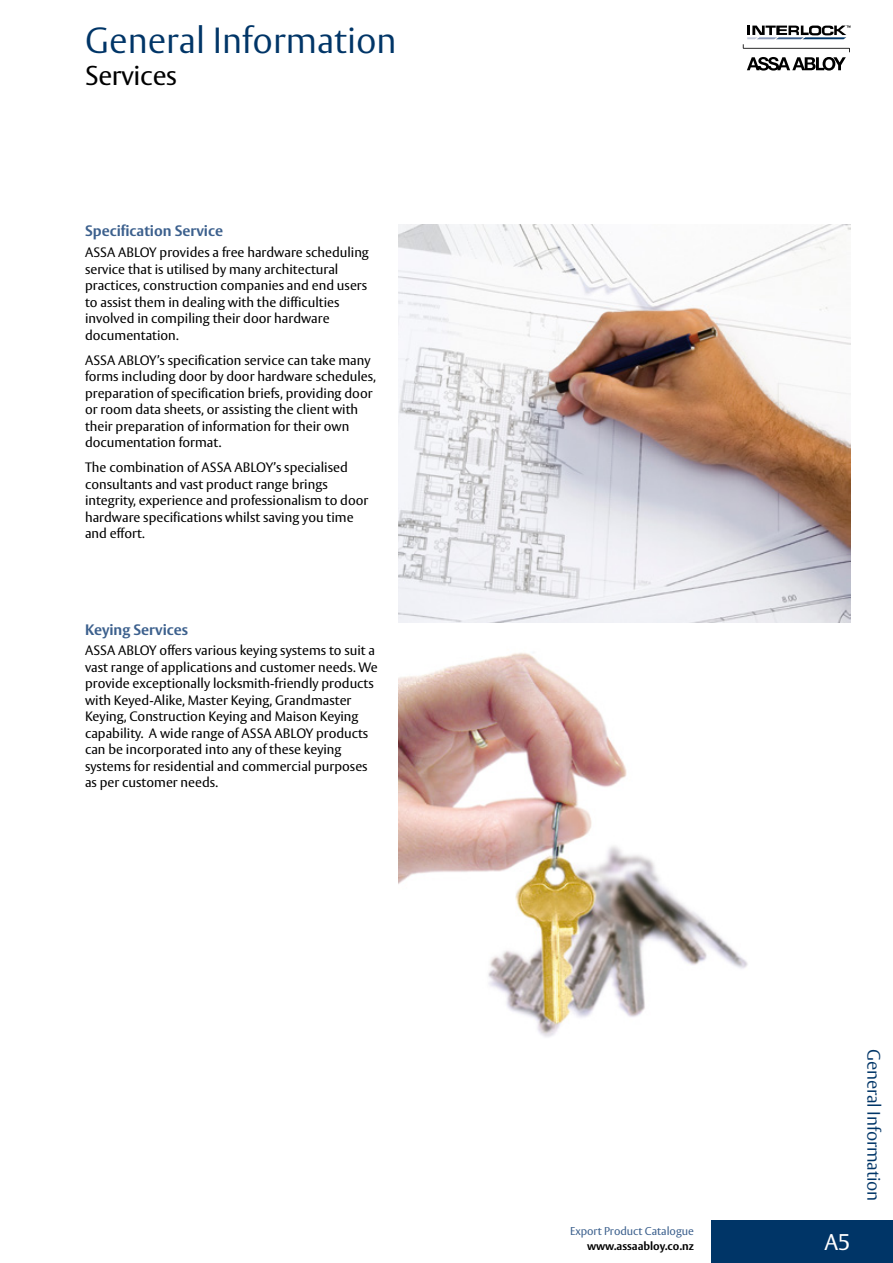
<style>
.page{position:relative;width:893px;height:1263px;background:#fff}
.page>*{position:absolute;margin:0;border:0;box-sizing:border-box;transform-origin:0 0}
.t1{font:300 36px "ASSA Vesta";color:#003567}
.t2{font:27px "ASSA Vesta";letter-spacing:-.01em;color:#000}
.t3{font:22.5px "ASSA Vesta";color:#fff}
.t4{font:300 18px "ASSA Vesta";letter-spacing:-.01em;color:#003567}
.t5{font:700 15px "ASSA Vesta";color:#3c608d}
.t6{font:13.5px/16.5px "ASSA Vesta";color:#000}
.t7{font:11.25px "ASSA Vesta";color:#3c608d}
.t8{font:700 11.25px "ASSA Vesta";color:#000}
</style>
<div class="page">
<div style="left:711px;top:1220px;width:182px;height:43px;background:#003567"></div>
<svg style="left:743px;top:26px;width:107px;height:45px"></svg>
<img style="left:398px;top:652px;width:350px;height:385px">
<img style="left:398px;top:225px;width:452px;height:398px">
<h1 class="t1" style="left:85px;top:19px;width:313px">General Information</h1>
<h2 class="t2" style="left:85px;top:59px;width:94px">Services</h2>
<p class="t5" style="left:85px;top:222px;width:140px">Specification Service</p>
<p class="t6" style="left:85px;top:245px;width:285px">ASSA ABLOY provides a free hardware scheduling service that is utilised by many architectural practices, construction companies and end users to assist them in dealing with the difficulties involved in compiling their door hardware documentation.</p>
<p class="t6" style="left:85px;top:352px;width:293px">ASSA ABLOY’s specification service can take many forms including door by door hardware schedules, preparation of specification briefs, providing door or room data sheets, or assisting the client with their preparation of information for their own documentation format.</p>
<p class="t6" style="left:85px;top:460px;width:285px">The combination of ASSA ABLOY’s specialised consultants and vast product range brings integrity, experience and professionalism to door hardware specifications whilst saving you time and effort.</p>
<p class="t5" style="left:85px;top:620px;width:105px">Keying Services</p>
<p class="t6" style="left:85px;top:643px;width:294px">ASSA ABLOY offers various keying systems to suit a vast range of applications and customer needs. We provide exceptionally locksmith-friendly products with Keyed-Alike, Master Keying, Grandmaster Keying, Construction Keying and Maison Keying capability. A wide range of ASSA ABLOY products can be incorporated into any of these keying systems for residential and commercial purposes as per customer needs.</p>
<p class="t7" style="left:570px;top:1224px;width:125px">Export Product Catalogue</p>
<p class="t8" style="left:587px;top:1239px;width:108px">www.assaabloy.co.nz</p>
<h3 class="t3" style="left:824px;top:1228px;width:28px">A5</h3>
<h3 class="t4" style="left:885px;top:1049px;width:154px;rotate:90deg">General Information</h3>
</div>
